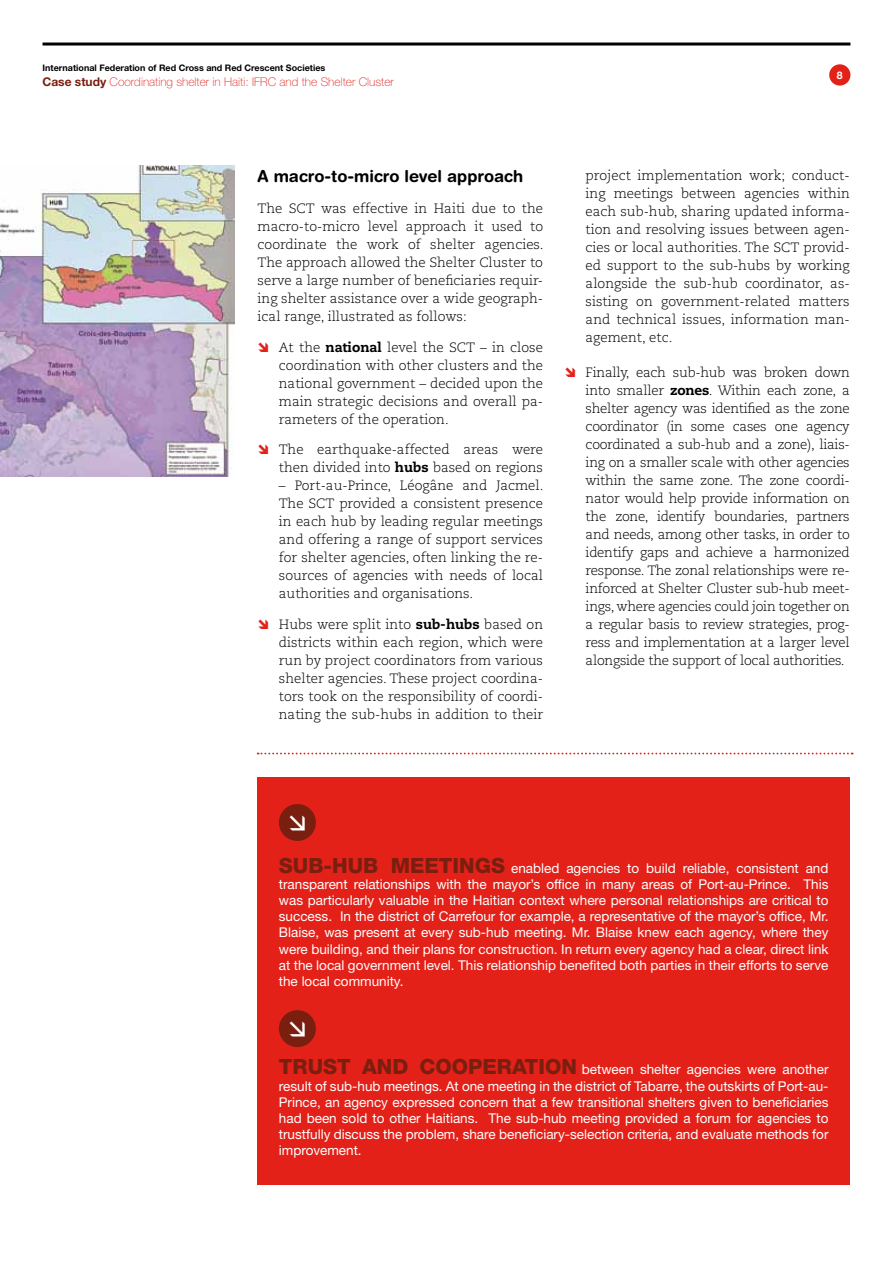
<style>
.page{position:relative;width:893px;height:1263px;background:#fff}
.page>*{position:absolute;margin:0;border:0;box-sizing:border-box;transform-origin:0 0}
.t1{font:700 16.5px "Helvetica Rounded LT Std";color:#000}
.t2{font:300 13.5px/18px "Caecilia LT Std";color:#000;text-align:justify}
.t3{font:13.5px/16.2px "Helvetica Neue LT Std";color:#fff;text-align:justify}
.t4{font:100 12px "Helvetica Neue";color:#e32119}
.t5{font:700 10.5px "Helvetica Neue";color:#fff}
.t6{font:700 9px "Helvetica Neue LT Std";color:#000}
.s1{font-weight:700;color:#7a1f10}
.s2{font-weight:800}
.s3{font-weight:800;font-size:21px;color:#7a1f10}
</style>
<div class="page">
<hr style="left:43px;top:43px;width:807px;height:3px;background:#000">
<div style="left:829px;top:64px;width:21px;height:22px;background:#e32119;border-radius:50%"></div>
<div style="left:258px;top:777px;width:592px;height:408px;background:#e32119"></div>
<div style="left:279px;top:804px;width:37px;height:37px;background:#7a1f10;border-radius:50%"></div>
<div style="left:279px;top:1010px;width:37px;height:37px;background:#7a1f10;border-radius:50%"></div>
<svg style="left:258px;top:752px;width:595px;height:2px"></svg>
<img style="left:0;top:165px;width:234px;height:311px">
<p class="t6" style="left:43px;top:62px;width:284px">International Federation of Red Cross and Red Crescent Societies</p>
<p class="t4" style="left:43px;top:74px;width:353px"><span class="s1">Case study</span> Coordinating shelter in Haiti: IFRC and the Shelter Cluster</p>
<p class="t1" style="left:258px;top:166px;width:267px">A macro-to-micro level approach</p>
<p class="t2" style="left:258px;top:200px;width:287px">The SCT was effective in Haiti due to the macro-to-micro level approach it used to coordinate the work of shelter agencies.<br>The approach allowed the Shelter Cluster to serve a large number of beneficiaries requir&shy;ing shelter assistance over a wide geograph&shy;ical range, illustrated as follows:</p>
<p class="t2" style="left:279px;top:338px;width:266px">At the <span class="s2">national</span> level the SCT – in close coordination with other clusters and the national government – decided upon the main strategic decisions and overall pa&shy;rameters of the operation.</p>
<p class="t2" style="left:279px;top:441px;width:266px">The earthquake-affected areas were then divided into <span class="s2">hubs</span> based on regions</p>
<p class="t2" style="left:279px;top:477px;width:266px">– Port-au-Prince, Léogâne and Jacmel.<br>The SCT provided a consistent presence in each hub by leading regular meetings and offering a range of support services for shelter agencies, often linking the re&shy;sources of agencies with needs of local authorities and organisations.</p>
<p class="t2" style="left:279px;top:616px;width:266px">Hubs were split into <span class="s2">sub-hubs</span> based on districts within each region, which were run by project coordinators from various shelter agencies. These project coordina&shy;tors took on the responsibility of coordi&shy;nating the sub-hubs in addition to their</p>
<p class="t5" style="left:837px;top:69px;width:7px">8</p>
<p class="t2" style="left:586px;top:167px;width:266px">project implementation work; conduct&shy;ing meetings between agencies within each sub-hub, sharing updated informa&shy;tion and resolving issues between agen&shy;cies or local authorities. The SCT provid&shy;ed support to the sub-hubs by working alongside the sub-hub coordinator, as&shy;sisting on government-related matters and technical issues, information man&shy;agement, etc.</p>
<p class="t2" style="left:586px;top:364px;width:266px">Finally, each sub-hub was broken down into smaller <span class="s2">zones</span>. Within each zone, a shelter agency was identified as the zone coordinator (in some cases one agency coordinated a sub-hub and a zone), liais&shy;ing on a smaller scale with other agencies within the same zone. The zone coordi&shy;nator would help provide information on the zone, identify boundaries, partners and needs, among other tasks, in order to identify gaps and achieve a harmonized response. The zonal relationships were re&shy;inforced at Shelter Cluster sub-hub meet&shy;ings, where agencies could join together on a regular basis to review strategies, prog&shy;ress and implementation at a larger level alongside the support of local authorities.</p>
<p class="t3" style="left:279px;top:859px;width:551px"><span class="s3">SUB-HUB MEETINGS</span> enabled agencies to build reliable, consistent and transparent relationships with the mayor’s office in many areas of Port-au-Prince. This was particularly valuable in the Haitian context where personal relationships are critical to success. In the district of Carrefour for example, a representative of the mayor’s office, Mr.<br>Blaise, was present at every sub-hub meeting. Mr. Blaise knew each agency, where they were building, and their plans for construction. In return every agency had a clear, direct link at the local government level. This relationship benefited both parties in their efforts to serve the local community.</p>
<p class="t3" style="left:279px;top:1061px;width:551px"><span class="s3">TRUST AND COOPERATION</span> between shelter agencies were another result of sub-hub meetings. At one meeting in the district of Tabarre, the outskirts of Port-au-Prince, an agency expressed concern that a few transitional shelters given to beneficiaries had been sold to other Haitians. The sub-hub meeting provided a forum for agencies to trustfully discuss the problem, share beneficiary-selection criteria, and evaluate methods for improvement.</p>
</div>
